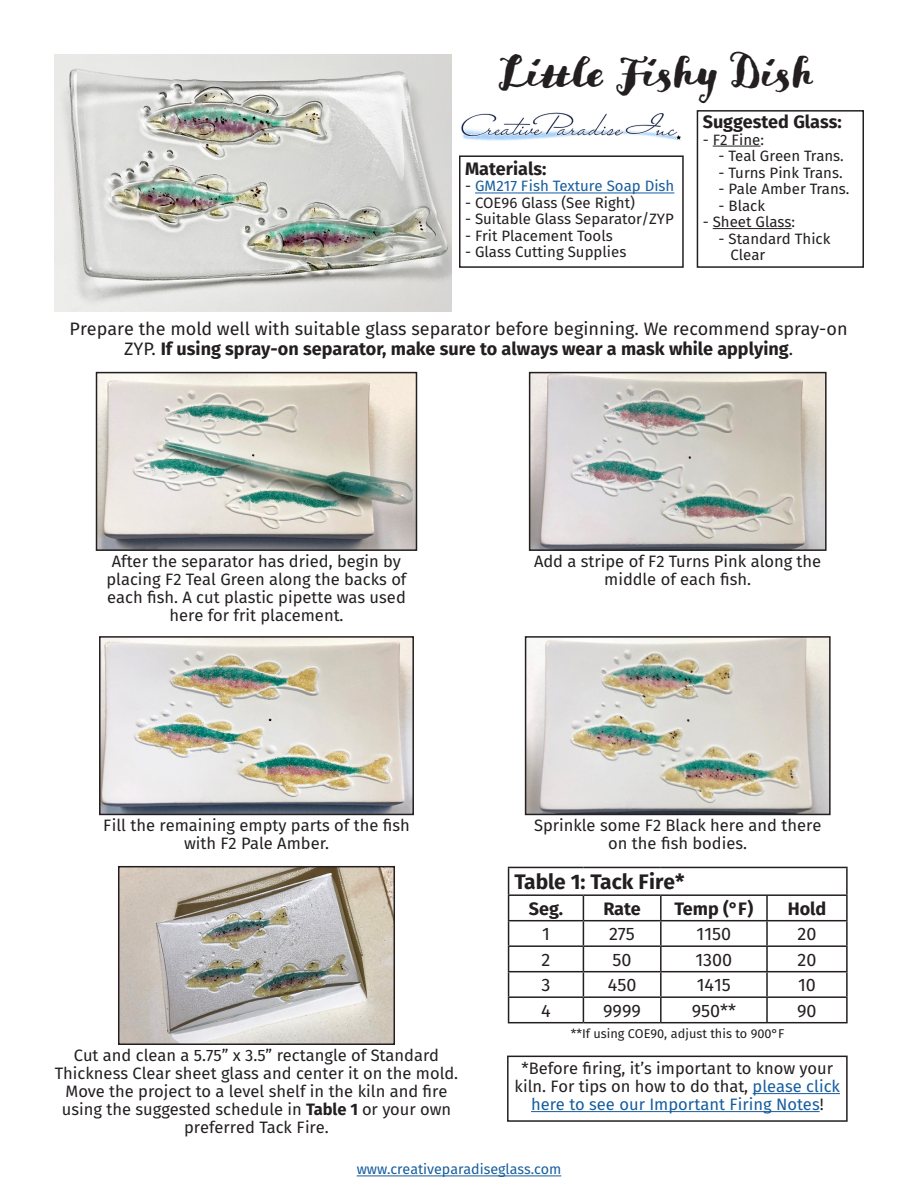
<style>
.page{position:relative;width:918px;height:1188px;background:#fff}
.page>*{position:absolute;margin:0;border:0;box-sizing:border-box;transform-origin:0 0}
.t1{font:48px "Goodlife Brush";color:#231f20}
.t2{font:700 21px "Fira Sans";color:#231f20}
.t3{font:18px/19.5px "Fira Sans";color:#231f20;text-align:center}
.t4{font:700 18px "Fira Sans";color:#231f20}
.t5{font:16.5px/18px "Fira Sans";color:#231f20;text-align:center}
.t6{font:16.5px "Fira Sans";color:#175d9e}
.t7{font:15px "Fira Sans";color:#231f20}
.t8{font:15px "Fira Sans";color:#175d9e}
.t9{font:14.25px "Fira Sans";color:#175d9e}
.t10{font:12.75px "Fira Sans";color:#231f20}
.s1{color:#231f20}
.s2{font-weight:700}
.s3{color:#175d9e}
</style>
<div class="page">
<img style="left:461px;top:112px;width:220px;height:29px">
<img style="left:54px;top:54px;width:397px;height:257px">
<hr style="left:475px;top:193px;width:199px;height:1px;background:#175d9e">
<div style="left:459px;top:155px;width:225px;height:113px;border:2px solid #231f20"></div>
<hr style="left:713px;top:146px;width:48px;height:1px;background:#231f20">
<hr style="left:713px;top:228px;width:79px;height:1px;background:#231f20">
<div style="left:697px;top:110px;width:167px;height:158px;border:2px solid #231f20"></div>
<img style="left:99px;top:375px;width:315px;height:173px">
<div style="left:96px;top:372px;width:321px;height:179px;border:2px solid #231f20"></div>
<img style="left:532px;top:375px;width:292px;height:173px">
<div style="left:529px;top:372px;width:298px;height:179px;border:2px solid #231f20"></div>
<img style="left:102px;top:639px;width:309px;height:173px">
<div style="left:99px;top:636px;width:315px;height:179px;border:2px solid #231f20"></div>
<img style="left:528px;top:639px;width:300px;height:173px">
<div style="left:525px;top:636px;width:306px;height:179px;border:2px solid #231f20"></div>
<img style="left:121px;top:869px;width:271px;height:173px">
<div style="left:118px;top:866px;width:277px;height:179px;border:2px solid #231f20"></div>
<hr style="left:508px;top:867px;width:75px;height:1px;background:#231f20">
<hr style="left:583px;top:867px;width:78px;height:1px;background:#231f20">
<hr style="left:661px;top:867px;width:106px;height:1px;background:#231f20">
<hr style="left:767px;top:867px;width:81px;height:1px;background:#231f20">
<hr style="left:846px;top:868px;width:2px;height:26px;background:#231f20">
<hr style="left:508px;top:894px;width:75px;height:2px;background:#231f20">
<hr style="left:583px;top:894px;width:78px;height:2px;background:#231f20">
<hr style="left:661px;top:894px;width:106px;height:2px;background:#231f20">
<hr style="left:660px;top:896px;width:2px;height:24px;background:#231f20">
<hr style="left:767px;top:894px;width:81px;height:2px;background:#231f20">
<hr style="left:766px;top:896px;width:2px;height:24px;background:#231f20">
<hr style="left:846px;top:896px;width:2px;height:24px;background:#231f20">
<hr style="left:508px;top:920px;width:75px;height:1px;background:#231f20">
<hr style="left:583px;top:920px;width:78px;height:1px;background:#231f20">
<hr style="left:661px;top:920px;width:106px;height:1px;background:#231f20">
<hr style="left:660px;top:921px;width:2px;height:24px;background:#231f20">
<hr style="left:767px;top:920px;width:81px;height:1px;background:#231f20">
<hr style="left:766px;top:921px;width:2px;height:24px;background:#231f20">
<hr style="left:846px;top:921px;width:2px;height:24px;background:#231f20">
<hr style="left:508px;top:945px;width:75px;height:2px;background:#231f20">
<hr style="left:583px;top:945px;width:78px;height:2px;background:#231f20">
<hr style="left:661px;top:945px;width:106px;height:2px;background:#231f20">
<hr style="left:660px;top:947px;width:2px;height:24px;background:#231f20">
<hr style="left:767px;top:945px;width:81px;height:2px;background:#231f20">
<hr style="left:766px;top:947px;width:2px;height:24px;background:#231f20">
<hr style="left:846px;top:947px;width:2px;height:24px;background:#231f20">
<hr style="left:508px;top:971px;width:75px;height:1px;background:#231f20">
<hr style="left:583px;top:971px;width:78px;height:1px;background:#231f20">
<hr style="left:661px;top:971px;width:106px;height:1px;background:#231f20">
<hr style="left:660px;top:972px;width:2px;height:24px;background:#231f20">
<hr style="left:767px;top:971px;width:81px;height:1px;background:#231f20">
<hr style="left:766px;top:972px;width:2px;height:24px;background:#231f20">
<hr style="left:846px;top:972px;width:2px;height:24px;background:#231f20">
<hr style="left:508px;top:996px;width:75px;height:2px;background:#231f20">
<svg style="left:508px;top:868px;width:1px;height:154px"></svg>
<hr style="left:583px;top:996px;width:78px;height:2px;background:#231f20">
<svg style="left:583px;top:896px;width:1px;height:126px"></svg>
<hr style="left:661px;top:996px;width:106px;height:2px;background:#231f20">
<hr style="left:660px;top:998px;width:2px;height:24px;background:#231f20">
<hr style="left:767px;top:996px;width:81px;height:2px;background:#231f20">
<hr style="left:766px;top:998px;width:2px;height:24px;background:#231f20">
<hr style="left:846px;top:998px;width:2px;height:24px;background:#231f20">
<hr style="left:508px;top:1022px;width:75px;height:1px;background:#231f20">
<hr style="left:583px;top:1022px;width:78px;height:1px;background:#231f20">
<hr style="left:661px;top:1022px;width:106px;height:1px;background:#231f20">
<hr style="left:767px;top:1022px;width:81px;height:1px;background:#231f20">
<hr style="left:753px;top:1093px;width:87px;height:1px;background:#175d9e">
<hr style="left:531px;top:1111px;width:289px;height:1px;background:#175d9e">
<div style="left:507px;top:1056px;width:341px;height:66px;border:2px solid #231f20"></div>
<hr style="left:357px;top:1176px;width:204px;height:1px;background:#175d9e">
<p class="t1" style="left:499px;top:42px;width:318px">Little Fishy Dish</p>
<p class="t4" style="left:465px;top:156px;width:83px">Materials:</p>
<p class="t8" style="left:465px;top:176px;width:211px"><span class="s1">-</span> GM217 Fish Texture Soap Dish</p>
<p class="t7" style="left:465px;top:192px;width:172px">- COE96 Glass (See Right)</p>
<p class="t7" style="left:465px;top:209px;width:210px">- Suitable Glass Separator/ZYP</p>
<p class="t7" style="left:465px;top:225px;width:149px">- Frit Placement Tools</p>
<p class="t7" style="left:465px;top:242px;width:163px">- Glass Cutting Supplies</p>
<p class="t4" style="left:703px;top:109px;width:141px">Suggested Glass:</p>
<p class="t7" style="left:703px;top:129px;width:63px">- F2 Fine:</p>
<p class="t7" style="left:719px;top:145px;width:127px">- Teal Green Trans.</p>
<p class="t7" style="left:719px;top:162px;width:126px">- Turns Pink Trans.</p>
<p class="t7" style="left:719px;top:178px;width:132px">- Pale Amber Trans.</p>
<p class="t7" style="left:719px;top:195px;width:48px">- Black</p>
<p class="t7" style="left:703px;top:211px;width:94px">- Sheet Glass:</p>
<p class="t7" style="left:719px;top:228px;width:113px">- Standard Thick</p>
<p class="t7" style="left:731px;top:244px;width:36px">Clear</p>
<p class="t3" style="left:70px;top:319px;width:779px">Prepare the mold well with suitable glass separator before beginning. We recommend spray-on<br>ZYP. <span class="s2">If using spray-on separator, make sure to always wear a mask while applying</span>.</p>
<p class="t5" style="left:106px;top:552px;width:302px">After the separator has dried, begin by placing F2 Teal Green along the backs of each fish. A cut plastic pipette was used here for frit placement.</p>
<p class="t5" style="left:534px;top:552px;width:289px">Add a stripe of F2 Turns Pink along the middle of each fish.</p>
<p class="t5" style="left:103px;top:817px;width:308px">Fill the remaining empty parts of the fish with F2 Pale Amber.</p>
<p class="t5" style="left:534px;top:817px;width:289px">Sprinkle some F2 Black here and there on the fish bodies.</p>
<p class="t5" style="left:55px;top:1046px;width:405px">Cut and clean a 5.75” x 3.5” rectangle of Standard Thickness Clear sheet glass and center it on the mold.<br>Move the project to a level shelf in the kiln and fire using the suggested schedule in <span class="s2">Table 1</span> or your own preferred Tack Fire.</p>
<p class="t2" style="left:515px;top:867px;width:171px">Table 1: Tack Fire*</p>
<p class="t4" style="left:529px;top:896px;width:36px">Seg.</p>
<p class="t4" style="left:603px;top:896px;width:39px">Rate</p>
<p class="t4" style="left:675px;top:896px;width:80px">Temp (°F)</p>
<p class="t4" style="left:788px;top:896px;width:40px">Hold</p>
<p class="t3" style="left:542px;top:924px;width:9px">1</p>
<p class="t3" style="left:609px;top:924px;width:27px">275</p>
<p class="t3" style="left:697px;top:924px;width:36px">1150</p>
<p class="t3" style="left:797px;top:924px;width:20px">20</p>
<p class="t3" style="left:542px;top:950px;width:10px">2</p>
<p class="t3" style="left:613px;top:950px;width:21px">50</p>
<p class="t3" style="left:695px;top:950px;width:38px">1300</p>
<p class="t3" style="left:797px;top:950px;width:20px">20</p>
<p class="t3" style="left:541px;top:975px;width:10px">3</p>
<p class="t3" style="left:608px;top:975px;width:30px">450</p>
<p class="t3" style="left:697px;top:975px;width:36px">1415</p>
<p class="t3" style="left:798px;top:975px;width:19px">10</p>
<p class="t3" style="left:541px;top:1001px;width:11px">4</p>
<p class="t3" style="left:603px;top:1001px;width:39px">9999</p>
<p class="t3" style="left:692px;top:1001px;width:46px">950**</p>
<p class="t3" style="left:797px;top:1001px;width:21px">90</p>
<p class="t10" style="left:571px;top:1024px;width:215px">**If using COE90, adjust this to 900°F</p>
<p class="t5" style="left:515px;top:1059px;width:327px">*Before firing, it’s important to know your kiln. For tips on how to do that, <span class="s3">please click</span></p>
<p class="t6" style="left:531px;top:1093px;width:294px">here to see our Important Firing Notes<span class="s1">!</span></p>
<p class="t9" style="left:357px;top:1160px;width:206px">www.creativeparadiseglass.com</p>
</div>
